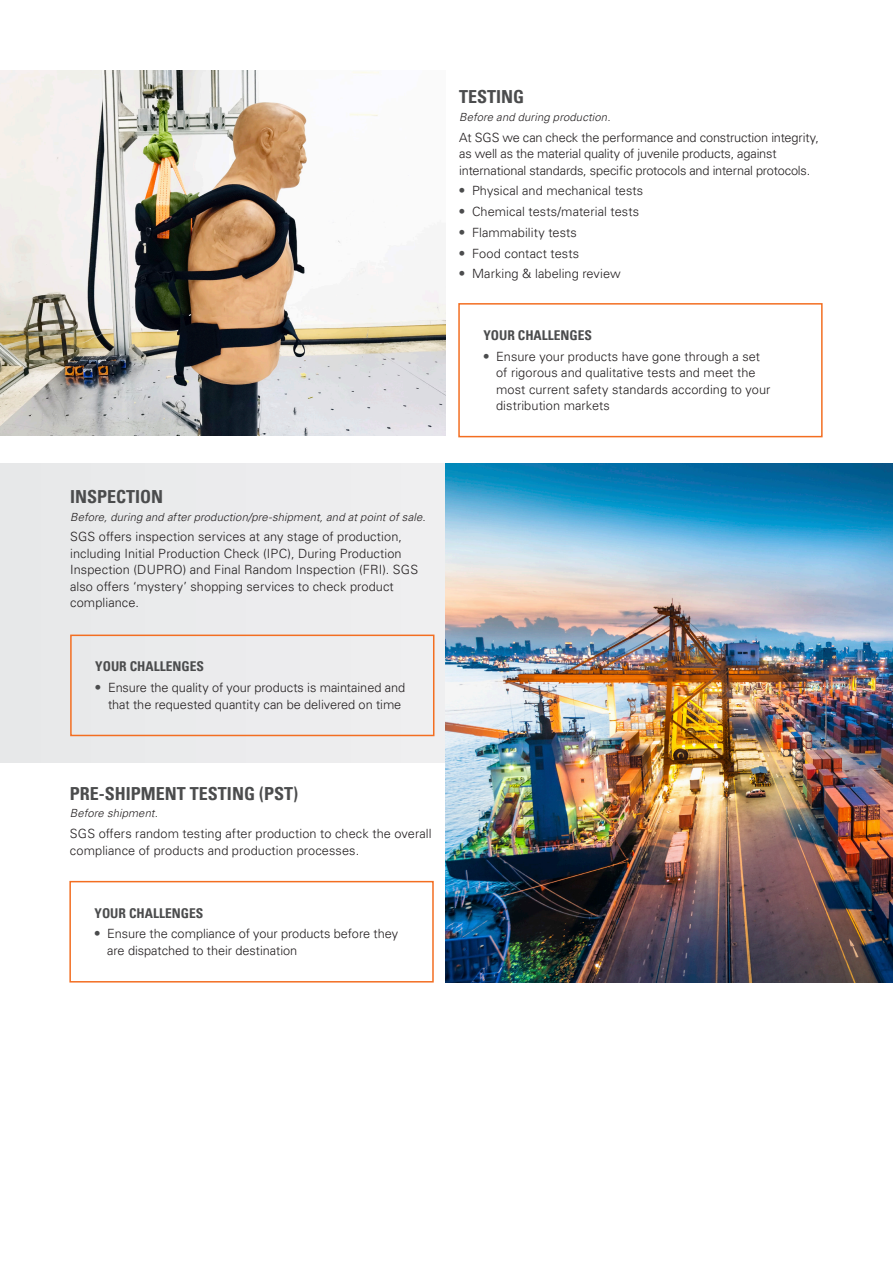
<style>
.page{position:relative;width:893px;height:1263px;background:#fff}
.page>*{position:absolute;margin:0;border:0;box-sizing:border-box;transform-origin:0 0}
.First_Subheading{font:700 condensed 18px "Univers LT Pro";color:#4b4c4d}
.First_Subheading-2{font:700 condensed 13.5px "Univers LT Pro";color:#4b4c4d}
.Body_Text{font:300 12.75px/16.5px "Univers LT Pro 45";letter-spacing:.005em;color:#231f20}
.Body_Text-2{font:300 12.75px/16.5px "Univers LT Pro 45";letter-spacing:-.015em;color:#231f20}
.Caption_Text{font:italic 300 11.25px "Univers LT Pro 45";letter-spacing:.01em;color:#231f20}
.s1{font-family:"Univers LT Pro";font-weight:700;font-stretch:condensed;font-size:13.5px;color:#4b4c4d}
</style>
<div class="page">
<div style="left:0;top:463px;width:893px;height:299px;background:#ebebed"></div>
<img style="left:0;top:70px;width:446px;height:365px">
<img style="left:446px;top:463px;width:447px;height:520px">
<div style="left:458px;top:303px;width:365px;height:134px;border:2px solid #f36e21"></div>
<div style="left:70px;top:634px;width:364px;height:102px;border:2px solid #f36e21"></div>
<div style="left:69px;top:881px;width:365px;height:101px;border:2px solid #f36e21"></div>
<p class="First_Subheading" style="left:459px;top:86px;width:67px">TESTING</p>
<p class="Caption_Text" style="left:459px;top:110px;width:153px">Before and during production.</p>
<p class="Body_Text-2" style="left:459px;top:129px;width:361px">At SGS we can check the performance and construction integrity, as well as the material quality of juvenile products, against international standards, specific protocols and internal protocols.</p>
<p class="Body_Text" style="left:459px;top:182px;width:186px"><span class="s1">•</span> Physical and mechanical tests</p>
<p class="Body_Text" style="left:459px;top:203px;width:181px"><span class="s1">•</span> Chemical tests/material tests</p>
<p class="Body_Text" style="left:459px;top:224px;width:119px"><span class="s1">•</span> Flammability tests</p>
<p class="Body_Text" style="left:459px;top:245px;width:121px"><span class="s1">•</span> Food contact tests</p>
<p class="Body_Text" style="left:459px;top:265px;width:163px"><span class="s1">•</span> Marking &amp; labeling review</p>
<p class="First_Subheading-2" style="left:483px;top:327px;width:110px">YOUR CHALLENGES</p>
<p class="Body_Text" style="left:496px;top:347px;width:276px;text-indent:-13px"><span class="s1">•</span> Ensure your products have gone through a set of rigorous and qualitative tests and meet the most current safety standards according to your distribution markets</p>
<p class="First_Subheading" style="left:70px;top:485px;width:95px">INSPECTION</p>
<p class="Caption_Text" style="left:70px;top:510px;width:357px">Before, during and after production/pre-shipment, and at point of sale.</p>
<p class="Body_Text" style="left:70px;top:528px;width:349px">SGS offers inspection services at any stage of production, including Initial Production Check (IPC), During Production Inspection (DUPRO) and Final Random Inspection (FRI). SGS also offers ‘mystery’ shopping services to check product compliance.</p>
<p class="First_Subheading-2" style="left:95px;top:658px;width:110px">YOUR CHALLENGES</p>
<p class="Body_Text" style="left:108px;top:679px;width:299px;text-indent:-13px"><span class="s1">•</span> Ensure the quality of your products is maintained and that the requested quantity can be delivered on time</p>
<p class="First_Subheading" style="left:70px;top:782px;width:230px">PRE-SHIPMENT TESTING (PST)</p>
<p class="Caption_Text" style="left:70px;top:806px;width:89px">Before shipment.</p>
<p class="Body_Text" style="left:70px;top:825px;width:363px">SGS offers random testing after production to check the overall compliance of products and production processes.</p>
<p class="First_Subheading-2" style="left:94px;top:904px;width:110px">YOUR CHALLENGES</p>
<p class="Body_Text" style="left:107px;top:925px;width:292px;text-indent:-13px"><span class="s1">•</span> Ensure the compliance of your products before they are dispatched to their destination</p>
</div>
